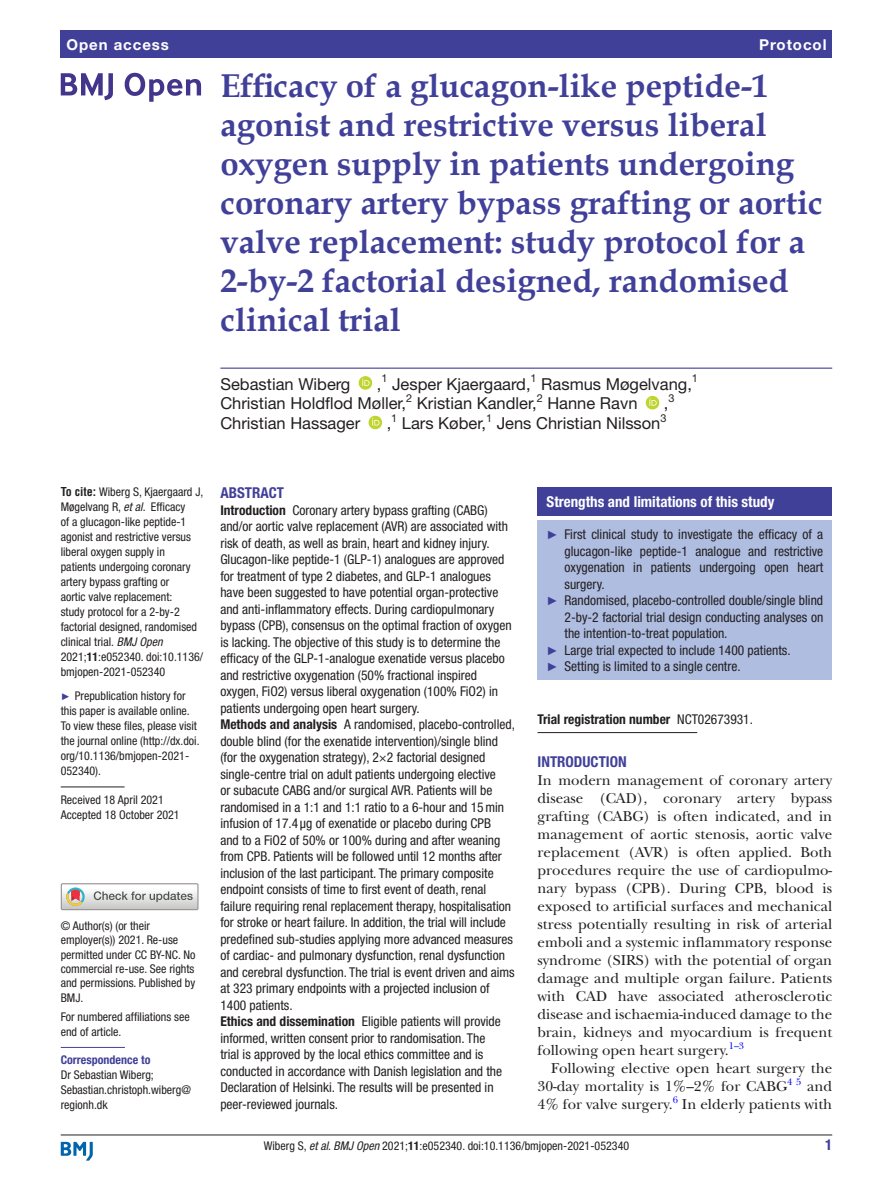
<style>
.page{position:relative;width:893px;height:1191px;background:#fff}
.page>*{position:absolute;margin:0;border:0;box-sizing:border-box;transform-origin:0 0}
.t1{font:700 33px/39px "Book Antiqua";color:#414099}
.t2{font:16.5px "Helvetica Neue LT Std";color:#231f20}
.t3{font:15px/18px "New Baskerville";color:#231f20;text-align:justify}
.t4{font:700 condensed 15px "Helvetica Neue LT Std";color:#fff}
.t5{font:700 condensed 15px "Helvetica Neue LT Std";color:#414099}
.t6{font:700 15px "Helvetica Neue LT Std";letter-spacing:.065em;color:#fff}
.t7{font:condensed 13.5px/16.5px "Helvetica Neue LT Std";color:#231f20}
.t8{font:700 condensed 13.5px "Helvetica Neue LT Std";color:#231f20}
.t9{font:condensed 12px/15px "Helvetica Neue LT Std";color:#231f20}
.t10{font:700 condensed 12px "Helvetica Neue LT Std";color:#414099}
.t11{font:10.95px "Helvetica Neue LT Std";color:#231f20}
.t12{font:9.9px "New Baskerville";color:#00f}
.s1{font-family:"Helvetica LT Std";font-weight:700}
.s2{font-style:italic}
.s3{font-weight:700}
.s4{font-family:"Arial";font-stretch:normal;font-size:9.75px;color:#414099}
.s5{font-family:"Arial";font-stretch:normal;font-size:12px;color:#414099}
.s6{font-weight:400}
</style>
<div class="page">
<hr style="left:61px;top:1134px;width:771px;height:1px;background:#231f20">
<svg style="left:61px;top:1141px;width:32px;height:19px"></svg>
<div style="left:61px;top:31px;width:771px;height:27px;background:#414099"></div>
<hr style="left:220px;top:367px;width:612px;height:2px;background:#414099">
<svg style="left:359px;top:376px;width:13px;height:14px"></svg>
<svg style="left:646px;top:396px;width:13px;height:13px"></svg>
<svg style="left:369px;top:416px;width:13px;height:13px"></svg>
<hr style="left:61px;top:786px;width:64px;height:1px;background:#231f20">
<hr style="left:61px;top:1047px;width:64px;height:1px;background:#414099">
<svg style="left:61px;top:73px;width:52px;height:27px"></svg>
<svg style="left:125px;top:73px;width:76px;height:29px"></svg>
<div style="left:61px;top:883px;width:138px;height:27px;border:1px solid #969090"></div>
<svg style="left:61px;top:883px;width:137px;height:26px"></svg>
<hr style="left:538px;top:732px;width:159px;height:1px;background:#231f20">
<div style="left:538px;top:487px;width:294px;height:29px;background:#414099"></div>
<div style="left:538px;top:520px;width:294px;height:160px;background:#afbde1"></div>
<p class="t6" style="left:66px;top:35px;width:104px">Open access</p>
<p class="t6" style="left:759px;top:35px;width:69px">Protocol</p>
<p class="t1" style="left:220px;top:66px;width:604px">Efficacy of a glucagon-like peptide-1 agonist and restrictive versus liberal oxygen supply in patients undergoing coronary artery bypass grafting or aortic valve replacement: study protocol for a 2-by-2 factorial designed, randomised clinical trial</p>
<p class="t11" style="left:381px;top:372px;width:8px">1</p>
<p class="t2" style="left:392px;top:374px;width:140px">Jesper Kjaergaard,</p>
<p class="t11" style="left:531px;top:372px;width:8px">1</p>
<p class="t2" style="left:541px;top:374px;width:152px">Rasmus Møgelvang,</p>
<p class="t11" style="left:692px;top:372px;width:8px">1</p>
<p class="t2" style="left:220px;top:394px;width:187px">Christian Holdflod Møller,</p>
<p class="t11" style="left:406px;top:391px;width:8px">2</p>
<p class="t2" style="left:417px;top:394px;width:121px">Kristian Kandler,</p>
<p class="t11" style="left:537px;top:391px;width:8px">2</p>
<p class="t2" style="left:547px;top:394px;width:92px">Hanne Ravn</p>
<p class="t2" style="left:220px;top:374px;width:132px">Sebastian Wiberg</p>
<p class="t2" style="left:377px;top:374px;width:6px">,</p>
<p class="t11" style="left:668px;top:391px;width:8px">3</p>
<p class="t2" style="left:664px;top:394px;width:6px">,</p>
<p class="t2" style="left:220px;top:413px;width:141px">Christian Hassager</p>
<p class="t2" style="left:387px;top:413px;width:281px">,<sup>1</sup> Lars Køber,<sup>1</sup> Jens Christian Nilsson<sup>3</sup></p>
<p class="t9" style="left:61px;top:484px;width:144px"><span class="s1">To cite:</span> Wiberg S, Kjaergaard J,<br>Møgelvang R, <span class="s2">et al</span>. Efficacy<br>of a glucagon-like peptide-1 agonist and restrictive versus liberal oxygen supply in<br>patients undergoing coronary artery bypass grafting or<br>aortic valve replacement:<br>study protocol for a 2-by-2 factorial designed, randomised clinical trial. <span class="s2">BMJ Open<br></span>2021;<span class="s3">11</span>:e052340. doi:10.1136/ bmjopen-2021-052340</p>
<p class="t9" style="left:61px;top:688px;width:140px"><span class="s4">►</span> Prepublication history for this paper is available online.<br>To view these files, please visit the journal online (http://dx.doi. org/10.1136/bmjopen-2021-<br>052340).</p>
<p class="t9" style="left:61px;top:792px;width:120px">Received 18 April 2021<br>Accepted 18 October 2021</p>
<p class="t9" style="left:61px;top:918px;width:136px;line-height:14.4px">© Author(s) (or their employer(s)) 2021. Re-use permitted under CC BY-NC. No commercial re-use. See rights and permissions. Published by<br>BMJ.</p>
<p class="t9" style="left:61px;top:1009px;width:130px">For numbered affiliations see end of article.</p>
<p class="t10" style="left:61px;top:1052px;width:91px">Correspondence to</p>
<p class="t9" style="left:61px;top:1067px;width:132px">Dr Sebastian Wiberg;<br>Sebastian.christoph.wiberg@ regionh.dk</p>
<p class="t5" style="left:220px;top:484px;width:65px">ABSTRACT</p>
<p class="t7" style="left:220px;top:502px;width:296px"><span class="s3">Introduction</span> Coronary artery bypass grafting (CABG) and/or aortic valve replacement (AVR) are associated with risk of death, as well as brain, heart and kidney injury.<br>Glucagon-like peptide-1 (GLP-1) analogues are approved for treatment of type 2 diabetes, and GLP-1 analogues have been suggested to have potential organ-protective and anti-inflammatory effects. During cardiopulmonary bypass (CPB), consensus on the optimal fraction of oxygen is lacking. The objective of this study is to determine the efficacy of the GLP-1-analogue exenatide versus placebo and restrictive oxygenation (50% fractional inspired oxygen, FiO2) versus liberal oxygenation (100% FiO2) in patients undergoing open heart surgery.<br><span class="s3">Methods and analysis</span> A randomised, placebo-controlled, double blind (for the exenatide intervention)/single blind (for the oxygenation strategy), 2×2 factorial designed single-centre trial on adult patients undergoing elective<br>or subacute CABG and/or surgical AVR. Patients will be randomised in a 1:1 and 1:1 ratio to a 6-hour and 15min infusion of 17.4 µg of exenatide or placebo during CPB<br>and to a FiO2 of 50% or 100% during and after weaning from CPB. Patients will be followed until 12 months after inclusion of the last participant. The primary composite endpoint consists of time to first event of death, renal failure requiring renal replacement therapy, hospitalisation for stroke or heart failure. In addition, the trial will include predefined sub-studies applying more advanced measures of cardiac- and pulmonary dysfunction, renal dysfunction and cerebral dysfunction. The trial is event driven and aims at 323 primary endpoints with a projected inclusion of 1400 patients.<br><span class="s3">Ethics and dissemination</span> Eligible patients will provide informed, written consent prior to randomisation. The<br>trial is approved by the local ethics committee and is conducted in accordance with Danish legislation and the Declaration of Helsinki. The results will be presented in peer-reviewed journals.</p>
<p class="t4" style="left:547px;top:493px;width:229px">Strengths and limitations of this study</p>
<p class="t7" style="left:547px;top:526px;width:278px"><span class="s5">►</span> First clinical study to investigate the efficacy of a</p>
<p class="t7" style="left:565px;top:542px;width:260px">glucagon-like peptide-1 analogue and restrictive</p>
<p class="t7" style="left:565px;top:559px;width:260px">oxygenation in patients undergoing open heart</p>
<p class="t7" style="left:565px;top:575px;width:42px">surgery.</p>
<p class="t7" style="left:547px;top:592px;width:278px"><span class="s5">►</span> Randomised, placebo-controlled double/single blind</p>
<p class="t7" style="left:565px;top:608px;width:260px">2-by-2 factorial trial design conducting analyses on</p>
<p class="t7" style="left:565px;top:625px;width:164px">the intention-to-treat population.</p>
<p class="t7" style="left:547px;top:641px;width:246px"><span class="s5">►</span> Large trial expected to include 1400 patients.</p>
<p class="t7" style="left:547px;top:658px;width:196px"><span class="s5">►</span> Setting is limited to a single centre.</p>
<p class="t8" style="left:538px;top:710px;width:217px">Trial registration number <span class="s6">NCT02673931.</span></p>
<p class="t5" style="left:538px;top:753px;width:91px">INTRODUCTION</p>
<p class="t3" style="left:538px;top:771px;width:296px">In modern management of coronary artery disease (CAD), coronary artery bypass grafting (CABG) is often indicated, and in management of aortic stenosis, aortic valve replacement (AVR) is often applied. Both procedures require the use of cardiopulmo&shy;nary bypass (CPB). During CPB, blood is exposed to artificial surfaces and mechanical stress potentially resulting in risk of arterial emboli and a systemic inflammatory response syndrome (SIRS) with the potential of organ damage and multiple organ failure. Patients with CAD have associated atherosclerotic disease and ischaemia-induced damage to the brain, kidneys and myocardium is frequent following open heart surgery.<sup>1–3</sup></p>
<p class="t3" style="left:538px;top:1059px;width:296px;text-indent:14px">Following elective open heart surgery the<br>30-day mortality is 1%–2% for CABG</p>
<p class="t12" style="left:787px;top:1075px;width:16px">4 5</p>
<p class="t3" style="left:807px;top:1077px;width:26px">and</p>
<p class="t3" style="left:538px;top:1095px;width:137px">4% for valve surgery.</p>
<p class="t12" style="left:673px;top:1093px;width:7px">6</p>
<p class="t3" style="left:682px;top:1095px;width:152px">In elderly patients with</p>
<p class="t9" style="left:264px;top:1137px;width:367px">Wiberg S, <span class="s2">et al</span>. <span class="s2">BMJ Open</span> 2021;<span class="s3">11</span>:e052340. doi:10.1136/bmjopen-2021-052340</p>
<p class="t5" style="left:825px;top:1135px;width:9px">1</p>
</div>
